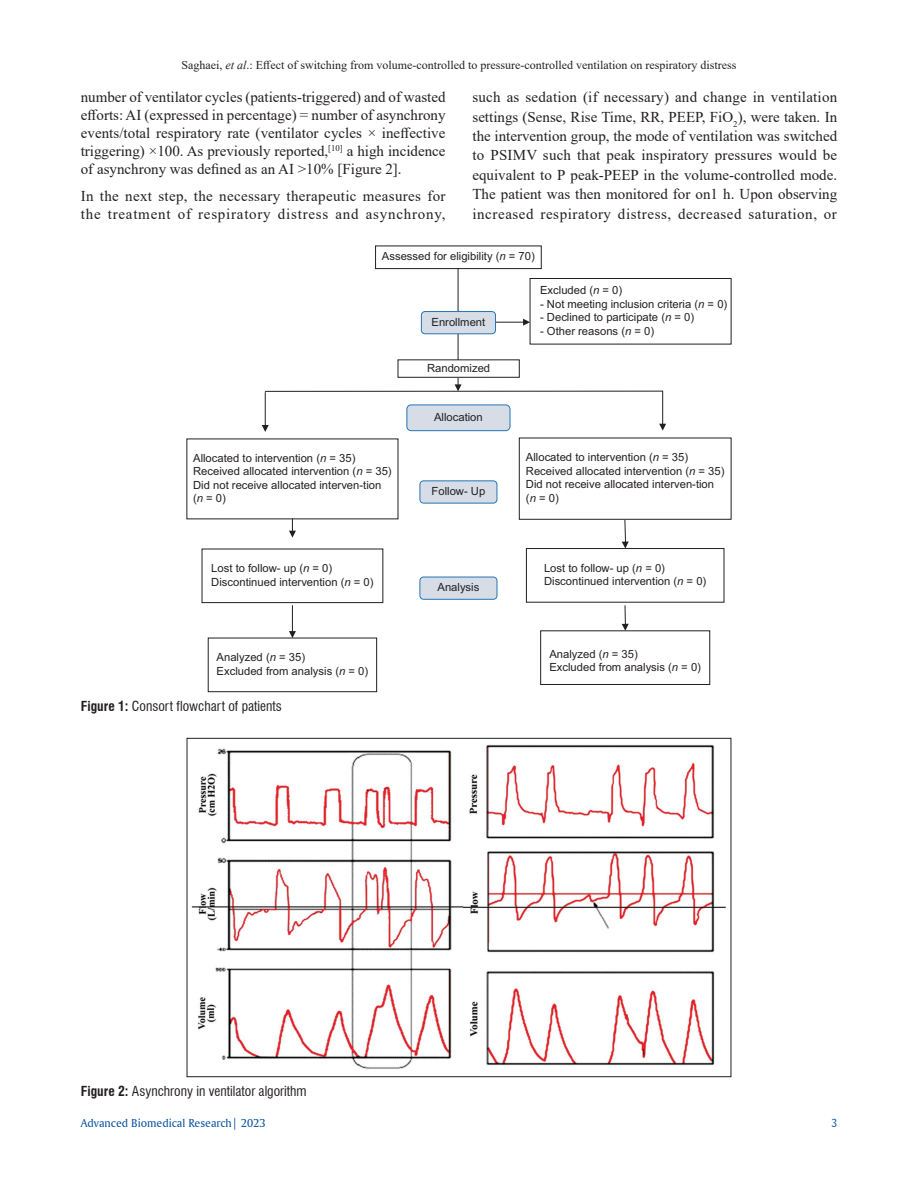
<style>
.page{position:relative;width:918px;height:1188px;background:#fff}
.page>*{position:absolute;margin:0;border:0;box-sizing:border-box;transform-origin:0 0}
.TX{font:15px/19.4px "Times New Roman";letter-spacing:.04em;color:#231f20;text-align:justify}
.FGC{font:condensed 13.5px "Swiss 721 BT";color:#231f20}
.t1{font:12px "Times New Roman";color:#231f20}
.t2{font:12px "Amerigo BT Roman A";color:#08509d}
.t3{font:12px "Bell Centennial BT Address";color:#08509d}
.t4{font:11.25px/13.5px "Arial";color:#231f20}
.s1{font-style:italic}
.s2{font-weight:700}
</style>
<div class="page">
<hr style="left:458px;top:322px;width:66px;height:1px;background:#231f20">
<svg style="left:523px;top:319px;width:7px;height:7px"></svg>
<div style="left:530px;top:278px;width:201px;height:66px;border:1px solid #231f20"></div>
<svg style="left:455px;top:378px;width:7px;height:13px"></svg>
<div style="left:375px;top:246px;width:167px;height:23px;border:1px solid #231f20"></div>
<hr style="left:458px;top:269px;width:1px;height:91px;background:#231f20">
<div style="left:398px;top:359px;width:122px;height:19px;border:1px solid #231f20"></div>
<hr style="left:265px;top:391px;width:398px;height:1px;background:#231f20">
<div style="left:407px;top:405px;width:103px;height:26px;background:#d6dde7;border-radius:4px"></div>
<div style="left:406px;top:405px;width:104px;height:26px;border:1px solid #2575b7;border-radius:4px"></div>
<svg style="left:289px;top:519px;width:7px;height:19px"></svg>
<svg style="left:622px;top:520px;width:7px;height:28px"></svg>
<div style="left:202px;top:549px;width:181px;height:54px;border:1px solid #231f20"></div>
<div style="left:420px;top:481px;width:77px;height:22px;background:#d6dde7;border-radius:4px"></div>
<div style="left:420px;top:480px;width:77px;height:24px;border:1px solid #2575b7;border-radius:4px"></div>
<div style="left:540px;top:630px;width:170px;height:55px;border:1px solid #231f20"></div>
<svg style="left:289px;top:606px;width:7px;height:32px"></svg>
<div style="left:420px;top:577px;width:77px;height:22px;background:#d6dde7;border-radius:4px"></div>
<div style="left:420px;top:577px;width:77px;height:23px;border:1px solid #2575b7;border-radius:4px"></div>
<div style="left:421px;top:312px;width:75px;height:22px;background:#d6dde7;border-radius:4px"></div>
<div style="left:421px;top:311px;width:75px;height:23px;border:1px solid #2575b7;border-radius:4px"></div>
<hr style="left:265px;top:392px;width:1px;height:34px;background:#231f20">
<svg style="left:262px;top:425px;width:7px;height:7px"></svg>
<div style="left:519px;top:438px;width:212px;height:82px;border:1px solid #231f20"></div>
<hr style="left:662px;top:391px;width:1px;height:34px;background:#231f20">
<svg style="left:659px;top:424px;width:7px;height:7px"></svg>
<div style="left:526px;top:548px;width:198px;height:55px;border:1px solid #231f20"></div>
<div style="left:208px;top:638px;width:169px;height:54px;border:1px solid #231f20"></div>
<svg style="left:622px;top:606px;width:7px;height:25px"></svg>
<img style="left:191px;top:744px;width:535px;height:325px">
<p class="t1" style="left:182px;top:56px;width:556px">Saghaei, <span class="s1">et al</span>.: Effect of switching from volume‑controlled to pressure‑controlled ventilation on respiratory distress</p>
<p class="TX" style="left:81px;top:88px;width:366px;line-height:18px">number of ventilator cycles (patients‑triggered) and of wasted efforts: AI (expressed in percentage) = number of asynchrony events/total respiratory rate (ventilator cycles × ineffective triggering) ×100. As previously reported,<sup>[10]</sup> a high incidence of asynchrony was defined as an AI &gt;10% [Figure 2].</p>
<p class="TX" style="left:81px;top:186px;width:366px;line-height:18px">In the next step, the necessary therapeutic measures for the treatment of respiratory distress and asynchrony,</p>
<p class="TX" style="left:472px;top:87px;width:366px">such as sedation (if necessary) and change in ventilation settings (Sense, Rise Time, RR, PEEP, FiO<sub>2</sub>), were taken. In the intervention group, the mode of ventilation was switched to PSIMV such that peak inspiratory pressures would be equivalent to P peak‑PEEP in the volume‑controlled mode.<br>The patient was then monitored for on1 h. Upon observing increased respiratory distress, decreased saturation, or</p>
<p class="t4" style="left:382px;top:249px;width:154px">Assessed for eligibility (<span class="s1">n</span> = 70)</p>
<p class="t4" style="left:432px;top:315px;width:55px">Enrollment</p>
<p class="t4" style="left:427px;top:361px;width:65px">Randomized</p>
<p class="t4" style="left:540px;top:283px;width:84px">Excluded (<span class="s1">n</span> = 0)</p>
<p class="t4" style="left:540px;top:297px;width:189px">- Not meeting inclusion criteria (<span class="s1">n</span> = 0)</p>
<p class="t4" style="left:540px;top:310px;width:156px">- Declined to participate (<span class="s1">n</span> = 0)</p>
<p class="t4" style="left:540px;top:324px;width:116px">- Other reasons (<span class="s1">n</span> = 0)</p>
<p class="t4" style="left:434px;top:410px;width:50px">Allocation</p>
<p class="t4" style="left:193px;top:451px;width:200px">Allocated to intervention (<span class="s1">n</span> = 35)<br>Received allocated intervention (<span class="s1">n</span> = 35)<br>Did not receive allocated interven-tion (<span class="s1">n</span> = 0)</p>
<p class="t4" style="left:432px;top:484px;width:55px">Follow- Up</p>
<p class="t4" style="left:526px;top:451px;width:200px">Allocated to intervention (<span class="s1">n</span> = 35)<br>Received allocated intervention (<span class="s1">n</span> = 35)<br>Did not receive allocated interven-tion (<span class="s1">n</span> = 0)</p>
<p class="t4" style="left:211px;top:561px;width:164px">Lost to follow- up (<span class="s1">n</span> = 0)<br>Discontinued intervention (<span class="s1">n</span> = 0)</p>
<p class="t4" style="left:438px;top:580px;width:43px">Analysis</p>
<p class="t4" style="left:544px;top:561px;width:164px">Lost to follow- up (<span class="s1">n</span> = 0)<br>Discontinued intervention (<span class="s1">n</span> = 0)</p>
<p class="t4" style="left:217px;top:650px;width:153px">Analyzed (<span class="s1">n</span> = 35)<br>Excluded from analysis (<span class="s1">n</span> = 0)</p>
<p class="t4" style="left:549px;top:647px;width:153px">Analyzed (<span class="s1">n</span> = 35)<br>Excluded from analysis (<span class="s1">n</span> = 0)</p>
<p class="FGC" style="left:81px;top:698px;width:203px"><span class="s2">Figure 1:</span> Consort flowchart of patients</p>
<p class="FGC" style="left:81px;top:1083px;width:227px"><span class="s2">Figure 2:</span> Asynchrony in ventilator algorithm</p>
<p class="t2" style="left:81px;top:1116px;width:186px">Advanced Biomedical Research| 2023</p>
<p class="t3" style="left:832px;top:1116px;width:7px">3</p>
</div>
